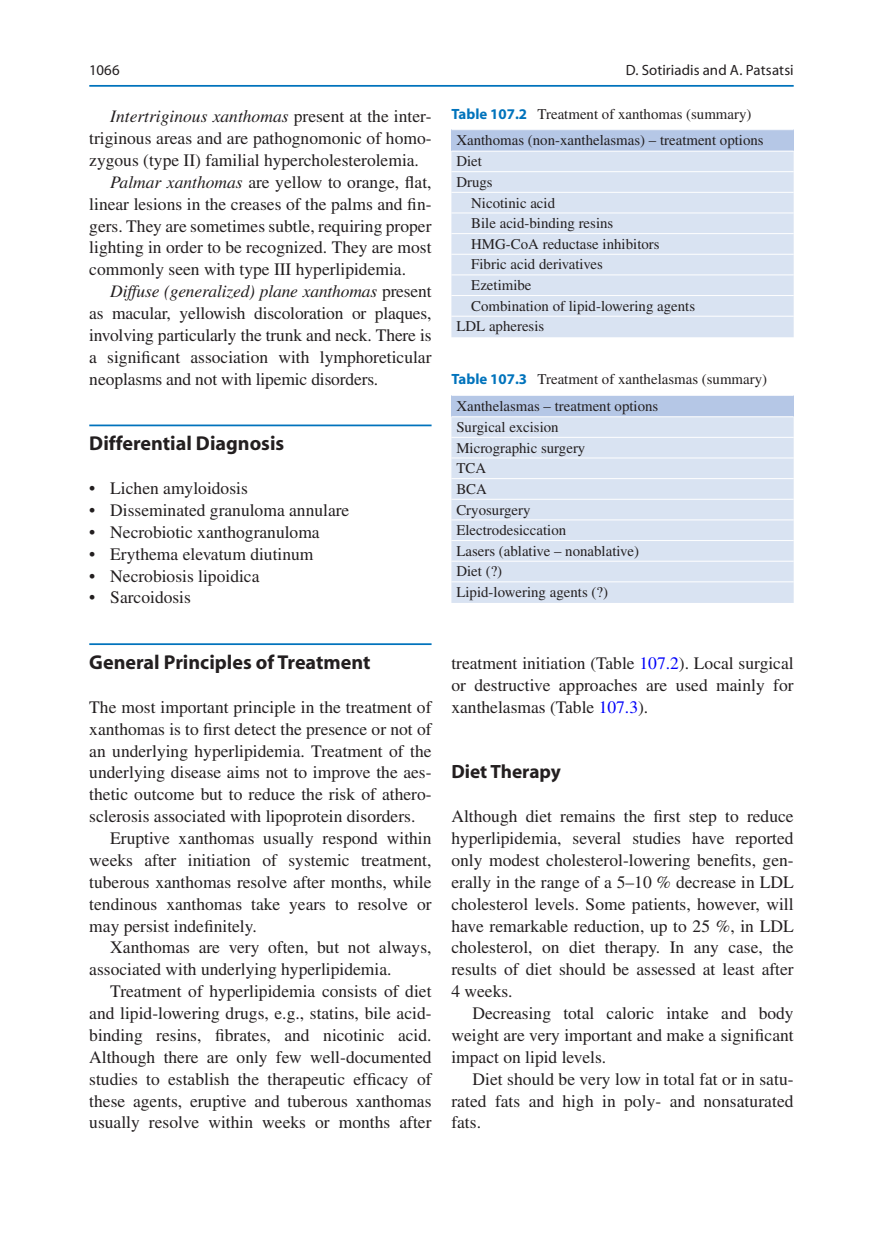
<style>
.page{position:relative;width:883px;height:1260px;background:#fff}
.page>*{position:absolute;margin:0;border:0;box-sizing:border-box;transform-origin:0 0}
.t1{font:700 20.12px "Wygldm Qbcnxc Myriad";color:#231f20}
.t2{font:700 19.25px "Wygldm Qbcnxc Myriad";color:#231f20}
.t3{font:17.5px/21.9px "Qjkvpf Whrtsj Times";color:#231f20;text-align:justify}
.t4{font:italic 17.5px "Swddlb Yhkhkt Times";letter-spacing:-.01em;color:#231f20}
.t5{font:14.88px/20.7px "Qjkvpf Whrtsj Times";color:#231f20}
.t6{font:14.88px "Dcrnnf Gkmwjj Myriad";letter-spacing:.005em;color:#231f20}
.t7{font:14.88px "Pxksnq Stqpkj Myriad";color:#231f20}
.s1{font-family:"Qjkvpf Whrtsj Times";font-style:normal}
.s2{font-family:"Swddlb Yhkhkt Times";font-style:italic}
.s3{font-family:"Wygldm Qbcnxc Myriad";font-weight:700;color:#0073bc}
.s4{color:#0000fa}
</style>
<div class="page">
<hr style="left:89px;top:425px;width:343px;height:1px;background:#0073bc">
<hr style="left:89px;top:643px;width:343px;height:2px;background:#0073bc">
<div style="left:451px;top:130px;width:343px;height:21px;background:#b5c7e6"></div>
<div style="left:451px;top:152px;width:343px;height:185px;background:#d9e3f2"></div>
<hr style="left:451px;top:171px;width:343px;height:1px;background:#fff">
<hr style="left:451px;top:192px;width:343px;height:1px;background:#fff">
<hr style="left:451px;top:213px;width:343px;height:1px;background:#fff">
<hr style="left:451px;top:233px;width:343px;height:1px;background:#fff">
<hr style="left:451px;top:254px;width:343px;height:1px;background:#fff">
<hr style="left:451px;top:274px;width:343px;height:1px;background:#fff">
<hr style="left:451px;top:295px;width:343px;height:1px;background:#fff">
<hr style="left:451px;top:316px;width:343px;height:1px;background:#fff">
<div style="left:451px;top:395px;width:343px;height:22px;background:#b5c7e6"></div>
<div style="left:451px;top:417px;width:343px;height:186px;background:#d9e3f2"></div>
<hr style="left:451px;top:395px;width:343px;height:1px;background:#fff">
<hr style="left:451px;top:416px;width:343px;height:1px;background:#fff">
<hr style="left:451px;top:437px;width:343px;height:1px;background:#fff">
<hr style="left:451px;top:458px;width:343px;height:1px;background:#fff">
<hr style="left:451px;top:478px;width:343px;height:1px;background:#fff">
<hr style="left:451px;top:499px;width:343px;height:1px;background:#fff">
<hr style="left:451px;top:519px;width:343px;height:1px;background:#fff">
<hr style="left:451px;top:540px;width:343px;height:1px;background:#fff">
<hr style="left:451px;top:561px;width:343px;height:1px;background:#fff">
<hr style="left:451px;top:581px;width:343px;height:1px;background:#fff">
<hr style="left:89px;top:85px;width:705px;height:2px;background:#0073bc">
<p class="t7" style="left:89px;top:63px;width:32px">1066</p>
<p class="t4" style="left:110px;top:107px;width:323px">Intertriginous xanthomas <span class="s1">present at the inter-</span></p>
<p class="t3" style="left:89px;top:127px;width:344px">triginous areas and are pathognomonic of homo-</p>
<p class="t3" style="left:89px;top:149px;width:331px">zygous (type II) familial hypercholesterolemia.</p>
<p class="t3" style="left:110px;top:171px;width:323px"><span class="s2">Palmar xanthomas</span> are yellow to orange, flat,</p>
<p class="t3" style="left:89px;top:193px;width:344px">linear lesions in the creases of the palms and fin-</p>
<p class="t3" style="left:89px;top:215px;width:344px">gers. They are sometimes subtle, requiring proper</p>
<p class="t3" style="left:89px;top:237px;width:344px">lighting in order to be recognized. They are most</p>
<p class="t3" style="left:89px;top:258px;width:318px">commonly seen with type III hyperlipidemia.</p>
<p class="t4" style="left:110px;top:282px;width:323px">Diffuse (generalized) plane xanthomas <span class="s1">present</span></p>
<p class="t3" style="left:89px;top:302px;width:344px">as macular, yellowish discoloration or plaques, involving particularly the trunk and neck. There is a significant association with lymphoreticular neoplasms and not with lipemic disorders.</p>
<p class="t1" style="left:89px;top:433px;width:196px">Differential Diagnosis</p>
<p class="t3" style="left:89px;top:477px;width:160px">• Lichen amyloidosis</p>
<p class="t3" style="left:89px;top:499px;width:262px">• Disseminated granuloma annulare</p>
<p class="t3" style="left:89px;top:521px;width:232px">• Necrobiotic xanthogranuloma</p>
<p class="t3" style="left:89px;top:543px;width:226px">• Erythema elevatum diutinum</p>
<p class="t3" style="left:89px;top:565px;width:172px">• Necrobiosis lipoidica</p>
<p class="t3" style="left:89px;top:587px;width:103px">• Sarcoidosis</p>
<p class="t6" style="left:626px;top:63px;width:169px">D. Sotiriadis and A. Patsatsi</p>
<p class="t5" style="left:456px;top:100px;width:309px;line-height:26.6px;text-indent:-5px"><span class="s3">Table 107.2</span> Treatment of xanthomas (summary)<br>Xanthomas (non-xanthelasmas) – treatment options</p>
<p class="t5" style="left:456px;top:151px;width:27px">Diet</p>
<p class="t5" style="left:456px;top:172px;width:38px">Drugs</p>
<p class="t5" style="left:471px;top:192px;width:85px">Nicotinic acid</p>
<p class="t5" style="left:471px;top:213px;width:144px">Bile acid-binding resins</p>
<p class="t5" style="left:471px;top:233px;width:190px">HMG-CoA reductase inhibitors</p>
<p class="t5" style="left:471px;top:254px;width:133px">Fibric acid derivatives</p>
<p class="t5" style="left:471px;top:275px;width:62px">Ezetimibe</p>
<p class="t5" style="left:471px;top:295px;width:225px">Combination of lipid-lowering agents</p>
<p class="t5" style="left:456px;top:316px;width:89px">LDL apheresis</p>
<p class="t5" style="left:456px;top:366px;width:312px;line-height:26.6px;text-indent:-5px"><span class="s3">Table 107.3</span> Treatment of xanthelasmas (summary)<br>Xanthelasmas – treatment options</p>
<p class="t5" style="left:456px;top:417px;width:184px">Surgical excision<br>Micrographic surgery<br>TCA<br>BCA<br>Cryosurgery<br>Electrodesiccation<br>Lasers (ablative – nonablative)<br>Diet (?)<br>Lipid-lowering agents (?)</p>
<p class="t1" style="left:89px;top:652px;width:283px">General Principles of Treatment</p>
<p class="t3" style="left:89px;top:696px;width:344px">The most important principle in the treatment of</p>
<p class="t3" style="left:89px;top:718px;width:344px">xanthomas is to first detect the presence or not of</p>
<p class="t3" style="left:89px;top:740px;width:344px">an underlying hyperlipidemia. Treatment of the</p>
<p class="t3" style="left:89px;top:762px;width:344px">underlying disease aims not to improve the aes-</p>
<p class="t3" style="left:89px;top:783px;width:344px">thetic outcome but to reduce the risk of athero-</p>
<p class="t3" style="left:89px;top:805px;width:328px">sclerosis associated with lipoprotein disorders.</p>
<p class="t3" style="left:110px;top:827px;width:323px">Eruptive xanthomas usually respond within</p>
<p class="t3" style="left:89px;top:849px;width:344px">weeks after initiation of systemic treatment,</p>
<p class="t3" style="left:89px;top:871px;width:344px">tuberous xanthomas resolve after months, while</p>
<p class="t3" style="left:89px;top:893px;width:344px">tendinous xanthomas take years to resolve or</p>
<p class="t3" style="left:89px;top:915px;width:169px">may persist indefinitely.</p>
<p class="t3" style="left:110px;top:937px;width:323px">Xanthomas are very often, but not always,</p>
<p class="t3" style="left:89px;top:958px;width:304px">associated with underlying hyperlipidemia.</p>
<p class="t3" style="left:110px;top:980px;width:323px">Treatment of hyperlipidemia consists of diet</p>
<p class="t3" style="left:89px;top:1002px;width:344px">and lipid-lowering drugs, e.g., statins, bile acid-</p>
<p class="t3" style="left:89px;top:1024px;width:344px">binding resins, fibrates, and nicotinic acid.</p>
<p class="t3" style="left:89px;top:1046px;width:344px">Although there are only few well-documented</p>
<p class="t3" style="left:89px;top:1068px;width:344px">studies to establish the therapeutic efficacy of</p>
<p class="t3" style="left:89px;top:1090px;width:344px">these agents, eruptive and tuberous xanthomas</p>
<p class="t3" style="left:89px;top:1112px;width:344px">usually resolve within weeks or months after</p>
<p class="t3" style="left:451px;top:652px;width:344px">treatment initiation (Table <span class="s4">107.2</span>). Local surgical or destructive approaches are used mainly for xanthelasmas (Table <span class="s4">107.3</span>).</p>
<p class="t2" style="left:451px;top:762px;width:111px">Diet Therapy</p>
<p class="t3" style="left:451px;top:805px;width:344px">Although diet remains the first step to reduce hyperlipidemia, several studies have reported only modest cholesterol-lowering benefits, gen&shy;erally in the range of a 5–10 % decrease in LDL cholesterol levels. Some patients, however, will have remarkable reduction, up to 25 %, in LDL cholesterol, on diet therapy. In any case, the results of diet should be assessed at least after 4 weeks.</p>
<p class="t3" style="left:451px;top:1002px;width:344px;text-indent:21px">Decreasing total caloric intake and body weight are very important and make a significant impact on lipid levels.</p>
<p class="t3" style="left:451px;top:1068px;width:344px;text-indent:21px">Diet should be very low in total fat or in satu&shy;rated fats and high in poly- and nonsaturated fats.</p>
</div>
